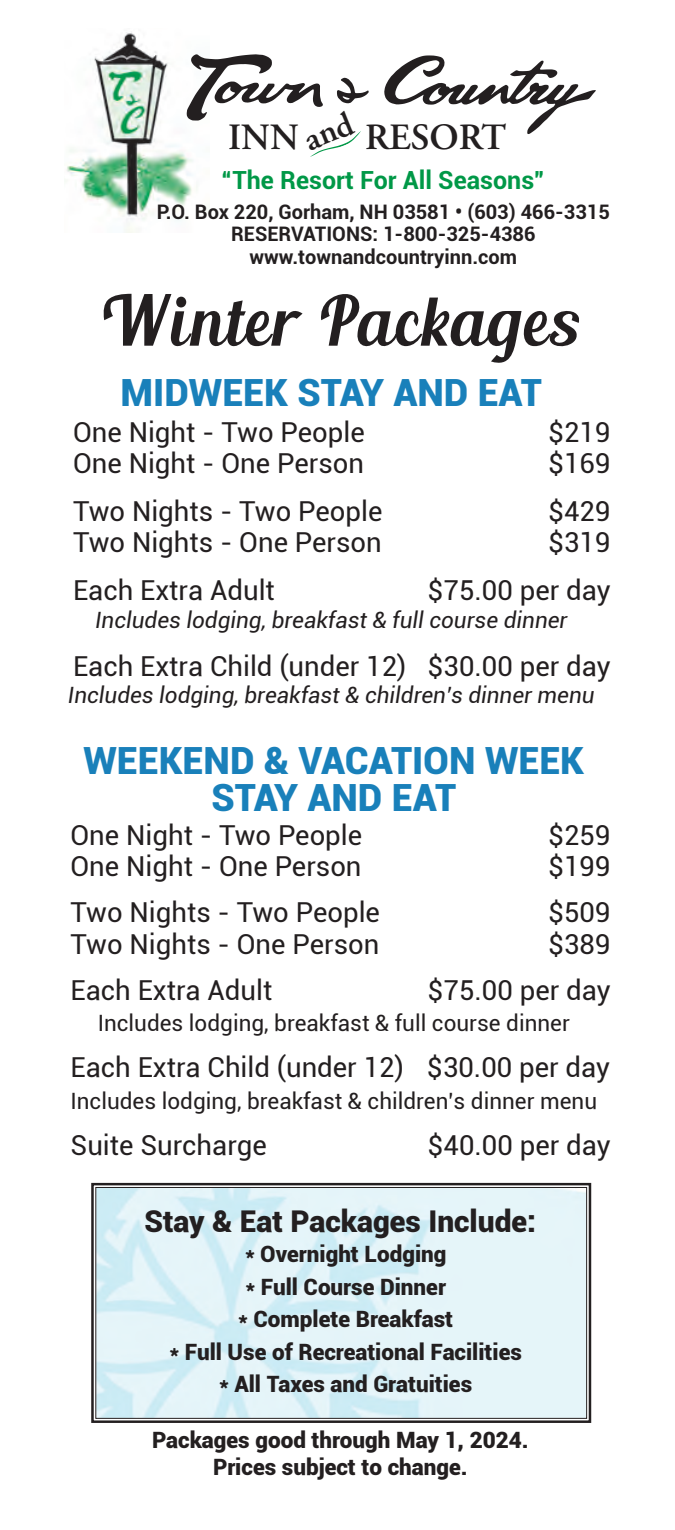
<style>
.page{position:relative;width:675px;height:1530px;background:#fff}
.page>*{position:absolute;margin:0;border:0;box-sizing:border-box;transform-origin:0 0}
.t1{font:68.75px "Blenda Script";letter-spacing:.04em;color:#231f20;scale:.92 1}
.t2{font:900 37.5px "Roboto";color:#1980ba}
.t3{font:600 37px "Adobe Garamond";color:#231f20}
.t4{font:900 30px "Roboto";color:#231f20}
.t5{font:27.5px "Roboto";color:#231f20}
.t6{font:700 25px "Roboto";color:#009847}
.t7{font:900 22.5px "Roboto";color:#231f20}
.t8{font:italic 22.5px "Roboto";color:#231f20}
.t9{font:22.5px "Roboto";color:#231f20}
.t10{font:700 20px "Roboto";color:#231f20}
</style>
<div class="page">
<svg style="left:91px;top:1182px;width:501px;height:241px;background:#d9ebf1"></svg>
<div style="left:95px;top:1187px;width:492px;height:232px;border:1px solid #231f20"></div>
<img style="left:66px;top:32px;width:127px;height:200px">
<svg style="left:384px;top:55px;width:212px;height:79px"></svg>
<svg style="left:187px;top:54px;width:182px;height:105px"></svg>
<p class="t3" style="left:228px;top:117px;width:72px">INN</p>
<p class="t3" style="left:365px;top:117px;width:143px">RESORT</p>
<p class="t6" style="left:222px;top:162px;width:325px">“The Resort For All Seasons”</p>
<p class="t10" style="left:157px;top:198px;width:454px">P.O. Box 220, Gorham, NH 03581 • (603) 466-3315</p>
<p class="t10" style="left:231px;top:220px;width:306px">RESERVATIONS: 1-800-325-4386</p>
<p class="t10" style="left:250px;top:243px;width:269px">www.townandcountryinn.com</p>
<p class="t1" style="left:98px;top:277px;width:523px">Winter Packages</p>
<p class="t2" style="left:121px;top:366px;width:423px">MIDWEEK STAY AND EAT</p>
<p class="t5" style="left:73px;top:412px;width:293px">One Night - Two People</p>
<p class="t5" style="left:548px;top:412px;width:64px">$219</p>
<p class="t5" style="left:73px;top:444px;width:293px">One Night - One Person</p>
<p class="t5" style="left:548px;top:444px;width:64px">$169</p>
<p class="t5" style="left:73px;top:492px;width:311px">Two Nights - Two People</p>
<p class="t5" style="left:548px;top:492px;width:64px">$429</p>
<p class="t5" style="left:73px;top:523px;width:310px">Two Nights - One Person</p>
<p class="t5" style="left:548px;top:523px;width:64px">$319</p>
<p class="t5" style="left:73px;top:571px;width:203px">Each Extra Adult</p>
<p class="t5" style="left:428px;top:571px;width:185px">$75.00 per day</p>
<p class="t8" style="left:95px;top:604px;width:474px">Includes lodging, breakfast &amp; full course dinner</p>
<p class="t5" style="left:73px;top:646px;width:539px">Each Extra Child (under 12) $30.00 per day</p>
<p class="t8" style="left:68px;top:679px;width:528px">Includes lodging, breakfast &amp; children’s dinner menu</p>
<p class="t2" style="left:83px;top:734px;width:502px">WEEKEND &amp; VACATION WEEK</p>
<p class="t2" style="left:212px;top:771px;width:246px">STAY AND EAT</p>
<p class="t5" style="left:71px;top:816px;width:293px">One Night - Two People</p>
<p class="t5" style="left:548px;top:816px;width:64px">$259</p>
<p class="t5" style="left:71px;top:847px;width:293px">One Night - One Person</p>
<p class="t5" style="left:548px;top:847px;width:64px">$199</p>
<p class="t5" style="left:71px;top:893px;width:311px">Two Nights - Two People</p>
<p class="t5" style="left:548px;top:893px;width:64px">$509</p>
<p class="t5" style="left:71px;top:925px;width:310px">Two Nights - One Person</p>
<p class="t5" style="left:548px;top:925px;width:64px">$389</p>
<p class="t5" style="left:71px;top:971px;width:203px">Each Extra Adult</p>
<p class="t5" style="left:428px;top:971px;width:185px">$75.00 per day</p>
<p class="t9" style="left:98px;top:1007px;width:474px">Includes lodging, breakfast &amp; full course dinner</p>
<p class="t5" style="left:71px;top:1048px;width:541px">Each Extra Child (under 12) $30.00 per day</p>
<p class="t9" style="left:70px;top:1085px;width:528px">Includes lodging, breakfast &amp; children’s dinner menu</p>
<p class="t5" style="left:71px;top:1126px;width:198px">Suite Surcharge</p>
<p class="t5" style="left:428px;top:1126px;width:185px">$40.00 per day</p>
<p class="t4" style="left:144px;top:1200px;width:393px">Stay &amp; Eat Packages Include:</p>
<p class="t7" style="left:245px;top:1238px;width:203px">* Overnight Lodging</p>
<p class="t7" style="left:246px;top:1271px;width:202px">* Full Course Dinner</p>
<p class="t7" style="left:239px;top:1303px;width:216px">* Complete Breakfast</p>
<p class="t7" style="left:170px;top:1336px;width:354px">* Full Use of Recreational Facilities</p>
<p class="t7" style="left:220px;top:1368px;width:254px">* All Taxes and Gratuities</p>
<p class="t7" style="left:152px;top:1424px;width:378px">Packages good through May 1, 2024.</p>
<p class="t7" style="left:213px;top:1451px;width:256px">Prices subject to change.</p>
</div>
